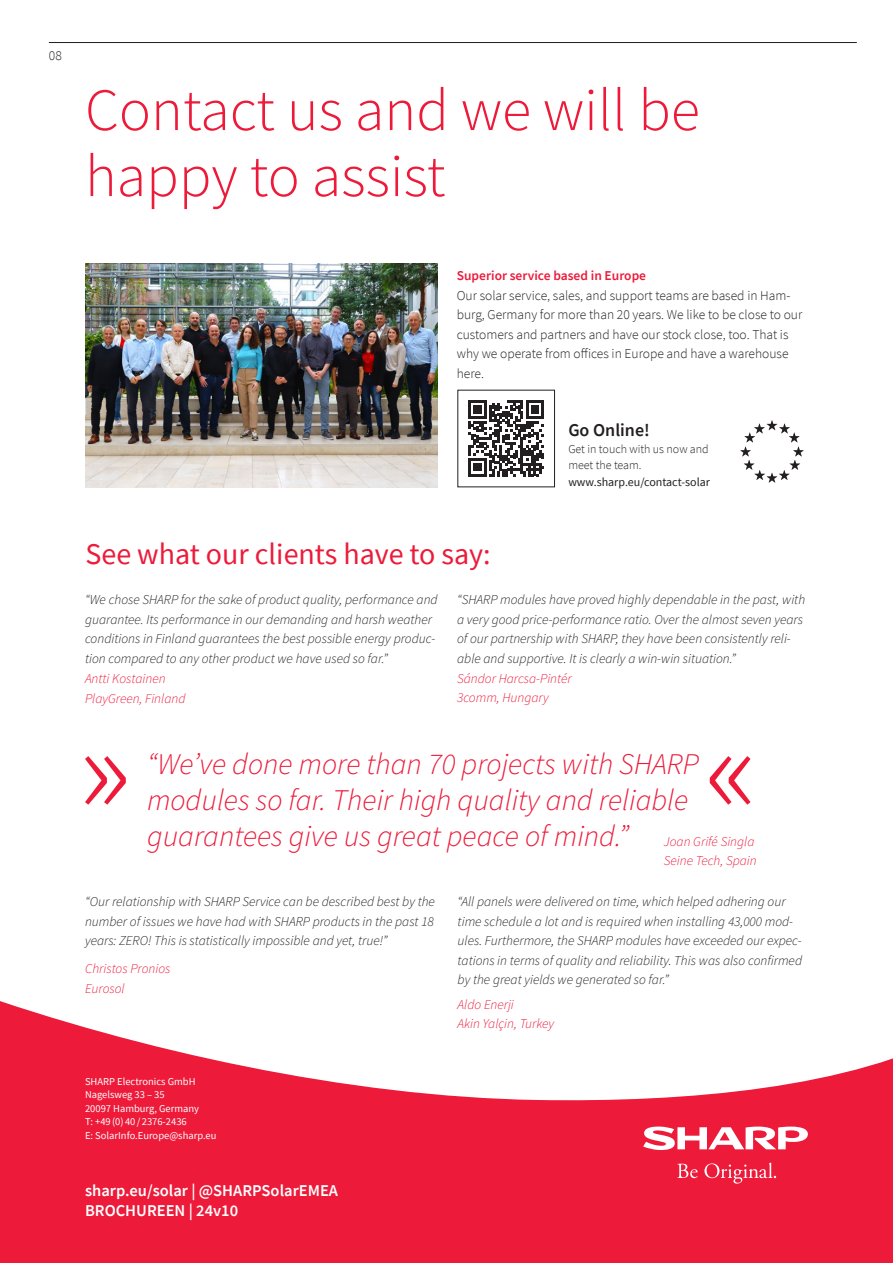
<style>
.page{position:relative;width:893px;height:1263px;background:#fff}
.page>*{position:absolute;margin:0;border:0;box-sizing:border-box;transform-origin:0 0}
.Titel{font:300 60px/66px "Source Sans Pro";color:#ed1a3a}
.Intro{font:italic 300 30px/36px "Source Sans Pro";color:#ed1a3a}
.Intro_Rot{font:30px "Source Sans Pro";color:#ed1a3a}
.Go_online{font:600 18px "Source Sans Pro";color:#231f20}
.Highlight_11_Pt_Semibold{font:600 16.5px/19.8px "Source Sans Pro";color:#fff}
.Zitat_klein{font:italic 300 13.5px/19.5px "Source Sans Pro";color:#231f20}
.Copytext{font:300 13.5px/19.5px "Source Sans Pro";color:#231f20}
.ZwischenHeadline___BU{font:italic 300 13.5px "Source Sans Pro";color:#ed1a3a}
.ZwischenHeadline___BU-2{font:600 13.5px "Source Sans Pro";color:#ed1a3a}
.Zitat_klein-2{font:italic 300 13.5px "Source Sans Pro";color:#ed1a3a}
.Go_online_2{font:300 12px/16.5px "Source Sans Pro";color:#231f20}
.Go_online_2-2{font:12px "Source Sans Pro";color:#231f20}
.Address_7_Pt_White{font:10.5px "Source Sans Pro";color:#fff}
</style>
<div class="page">
<img style="left:85px;top:263px;width:353px;height:224px">
<svg style="left:0;top:1001px;width:893px;height:262px;fill:#ed1a3a"></svg>
<svg style="left:643px;top:1126px;width:166px;height:24px"></svg>
<svg style="left:677px;top:1162px;width:99px;height:21px;background:#ef405b"></svg>
<hr style="left:49px;top:42px;width:808px;height:1px;background:#231f20">
<svg style="left:85px;top:756px;width:41px;height:49px"></svg>
<svg style="left:710px;top:756px;width:40px;height:49px"></svg>
<svg style="left:740px;top:420px;width:64px;height:63px"></svg>
<svg style="left:468px;top:401px;width:76px;height:75px"></svg>
<p class="Copytext" style="left:49px;top:46px;width:14px">08</p>
<p class="Titel" style="left:85px;top:77px;width:616px">Contact us and we will be happy to assist</p>
<p class="ZwischenHeadline___BU-2" style="left:457px;top:267px;width:191px">Superior service based in Europe</p>
<p class="Copytext" style="left:457px;top:285px;width:347px">Our solar service, sales, and support teams are based in Ham&shy;burg, Germany for more than 20 years. We like to be close to our customers and partners and have our stock close, too. That is why we operate from offices in Europe and have a warehouse here.</p>
<p class="Intro_Rot" style="left:85px;top:535px;width:407px">See what our clients have to say:</p>
<p class="Go_online" style="left:568px;top:419px;width:83px">Go Online!</p>
<p class="Go_online_2" style="left:568px;top:441px;width:142px">Get in touch with us now and meet the team.</p>
<p class="Go_online_2-2" style="left:568px;top:474px;width:143px">www.sharp.eu/contact-solar</p>
<p class="Zitat_klein" style="left:85px;top:590px;width:354px">“We chose SHARP for the sake of product quality, performance and guarantee. Its performance in our demanding and harsh weather conditions in Finland guarantees the best possible energy produc&shy;tion compared to any other product we have used so far.”</p>
<p class="ZwischenHeadline___BU" style="left:85px;top:670px;width:82px">Antti Kostainen</p>
<p class="ZwischenHeadline___BU" style="left:85px;top:690px;width:102px">PlayGreen, Finland</p>
<p class="Zitat_klein" style="left:457px;top:590px;width:350px">“SHARP modules have proved highly dependable in the past, with a very good price-performance ratio. Over the almost seven years of our partnership with SHARP, they have been consistently reli&shy;able and supportive. It is clearly a win-win situation.”</p>
<p class="ZwischenHeadline___BU" style="left:457px;top:670px;width:116px">Sándor Harcsa-Pintér</p>
<p class="ZwischenHeadline___BU" style="left:457px;top:690px;width:93px">3comm, Hungary</p>
<p class="Intro" style="left:147px;top:746px;width:553px">“We’ve done more than 70 projects with SHARP modules so far. Their high quality and reliable guarantees give us great peace of mind.”</p>
<p class="ZwischenHeadline___BU" style="left:664px;top:833px;width:92px">Joan Grifé Singla</p>
<p class="ZwischenHeadline___BU" style="left:664px;top:852px;width:94px">Seine Tech, Spain</p>
<p class="Zitat_klein" style="left:85px;top:892px;width:351px;text-align:justify">“Our relationship with SHARP Service can be described best by the number of issues we have had with SHARP products in the past 18 years: ZERO! This is statistically impossible and yet, true!”</p>
<p class="Zitat_klein-2" style="left:85px;top:961px;width:87px">Christos Pronios</p>
<p class="Zitat_klein-2" style="left:85px;top:980px;width:41px">Eurosol</p>
<p class="Address_7_Pt_White" style="left:85px;top:1075px;width:112px">SHARP Electronics GmbH</p>
<p class="Address_7_Pt_White" style="left:85px;top:1088px;width:81px">Nagelsweg 33 – 35</p>
<p class="Address_7_Pt_White" style="left:85px;top:1102px;width:116px">20097 Hamburg, Germany</p>
<p class="Address_7_Pt_White" style="left:85px;top:1115px;width:103px">T: +49 (0) 40 / 2376-2436</p>
<p class="Address_7_Pt_White" style="left:85px;top:1129px;width:133px">E: SolarInfo.Europe@sharp.eu</p>
<p class="Highlight_11_Pt_Semibold" style="left:85px;top:1181px;width:255px">sharp.eu/solar | @SHARPSolarEMEA<br>BROCHUREEN | 24v10</p>
<p class="Zitat_klein" style="left:458px;top:892px;width:346px">“All panels were delivered on time, which helped adhering our time schedule a lot and is required when installing 43,000 mod&shy;ules. Furthermore, the SHARP modules have exceeded our expec&shy;tations in terms of quality and reliability. This was also confirmed by the great yields we generated so far.”</p>
<p class="ZwischenHeadline___BU" style="left:458px;top:996px;width:58px">Aldo Enerji</p>
<p class="ZwischenHeadline___BU" style="left:458px;top:1015px;width:98px">Akin Yalçin, Turkey</p>
</div>
